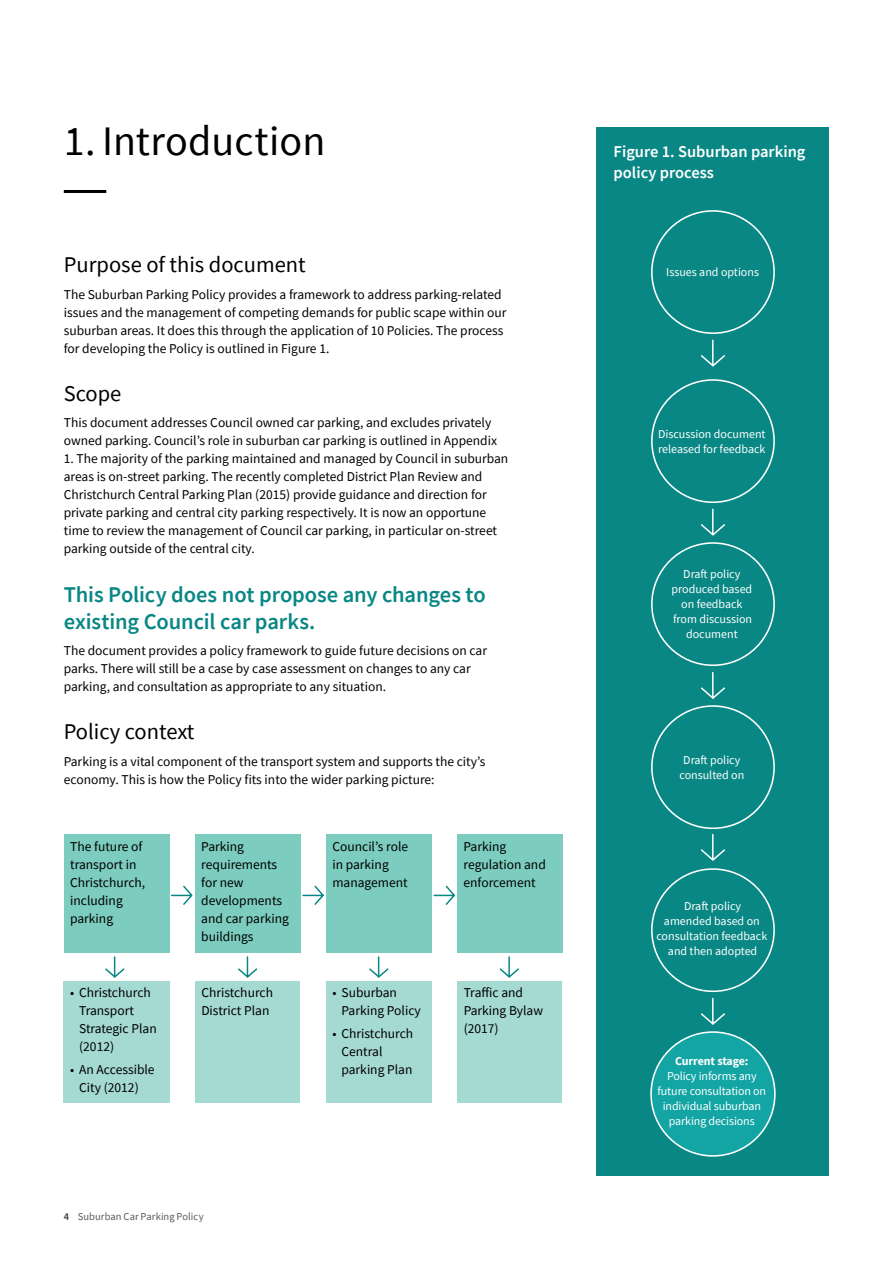
<style>
.page{position:relative;width:893px;height:1263px;background:#fff}
.page>*{position:absolute;margin:0;border:0;box-sizing:border-box;transform-origin:0 0}
.Page_heading{font:42px "Source Sans Pro";letter-spacing:.005em;color:#000}
.H2_sub_heading_green{font:600 22.5px/27px "Source Sans Pro";letter-spacing:-.005em;color:#098784}
.H2_Sub_heading{font:22.5px "Source Sans Pro";color:#000}
.H3_Body_heading{font:600 16.5px/21px "Source Sans Pro";color:#fff}
.Body_1{font:13.5px/18px "Source Sans Pro";color:#000}
.Body_1-2{font:12px/15px "Source Sans Pro";color:#fff;text-align:center}
.t1{font:10.5px "Source Sans Pro";letter-spacing:.005em;color:#58595b}
.s1{font-weight:600;color:#414042}
.s2{font-weight:700}
</style>
<div class="page">
<hr style="left:64px;top:190px;width:42px;height:3px;background:#000">
<div style="left:64px;top:834px;width:105px;height:118px;background:#7cccbf"></div>
<div style="left:195px;top:834px;width:105px;height:118px;background:#7cccbf"></div>
<div style="left:326px;top:834px;width:106px;height:118px;background:#7cccbf"></div>
<div style="left:457px;top:834px;width:106px;height:118px;background:#7cccbf"></div>
<div style="left:64px;top:981px;width:106px;height:121px;background:#a4dad2"></div>
<div style="left:195px;top:981px;width:105px;height:121px;background:#a4dad2"></div>
<div style="left:326px;top:981px;width:106px;height:121px;background:#a4dad2"></div>
<div style="left:457px;top:981px;width:105px;height:121px;background:#a4dad2"></div>
<div style="left:597px;top:128px;width:232px;height:1048px;background:#098784"></div>
<svg style="left:171px;top:885px;width:22px;height:20px"></svg>
<svg style="left:302px;top:885px;width:22px;height:20px"></svg>
<svg style="left:433px;top:885px;width:22px;height:20px"></svg>
<svg style="left:105px;top:956px;width:20px;height:22px"></svg>
<svg style="left:238px;top:956px;width:20px;height:22px"></svg>
<svg style="left:369px;top:956px;width:20px;height:22px"></svg>
<svg style="left:499px;top:956px;width:20px;height:22px"></svg>
<div style="left:651px;top:868px;width:124px;height:124px;border:2px solid #fff;border-radius:50%"></div>
<div style="left:651px;top:379px;width:124px;height:124px;border:2px solid #fff;border-radius:50%"></div>
<div style="left:651px;top:210px;width:124px;height:124px;border:2px solid #fff;border-radius:50%"></div>
<div style="left:651px;top:542px;width:124px;height:124px;border:2px solid #fff;border-radius:50%"></div>
<div style="left:651px;top:705px;width:124px;height:124px;border:2px solid #fff;border-radius:50%"></div>
<div style="left:651px;top:1032px;width:124px;height:124px;background:#13a4a4;border-radius:50%"></div>
<div style="left:650px;top:1031px;width:126px;height:126px;border:2px solid #fff;border-radius:50%"></div>
<svg style="left:701px;top:508px;width:24px;height:28px"></svg>
<svg style="left:700px;top:339px;width:25px;height:28px"></svg>
<svg style="left:701px;top:672px;width:24px;height:27px"></svg>
<svg style="left:701px;top:833px;width:24px;height:28px"></svg>
<svg style="left:701px;top:997px;width:24px;height:28px"></svg>
<p class="Page_heading" style="left:64px;top:114px;width:263px">1. Introduction</p>
<p class="H2_Sub_heading" style="left:64px;top:250px;width:244px">Purpose of this document</p>
<p class="Body_1" style="left:64px;top:285px;width:444px">The Suburban Parking Policy provides a framework to address parking-related issues and the management of competing demands for public scape within our suburban areas. It does this through the application of 10 Policies. The process for developing the Policy is outlined in Figure 1.</p>
<p class="H2_Sub_heading" style="left:64px;top:379px;width:59px">Scope</p>
<p class="Body_1" style="left:64px;top:414px;width:435px">This document addresses Council owned car parking, and excludes privately owned parking. Council’s role in suburban car parking is outlined in Appendix</p>
<p class="Body_1" style="left:64px;top:450px;width:446px">1. The majority of the parking maintained and managed by Council in suburban areas is on-street parking. The recently completed District Plan Review and Christchurch Central Parking Plan (2015) provide guidance and direction for private parking and central city parking respectively. It is now an opportune time to review the management of Council car parking, in particular on-street parking outside of the central city.</p>
<p class="H2_sub_heading_green" style="left:64px;top:580px;width:423px">This Policy does not propose any changes to existing Council car parks.</p>
<p class="Body_1" style="left:64px;top:641px;width:425px">The document provides a policy framework to guide future decisions on car parks. There will still be a case by case assessment on changes to any car parking, and consultation as appropriate to any situation.</p>
<p class="H2_Sub_heading" style="left:64px;top:718px;width:132px">Policy context</p>
<p class="Body_1" style="left:64px;top:752px;width:423px">Parking is a vital component of the transport system and supports the city’s economy. This is how the Policy fits into the wider parking picture:</p>
<p class="Body_1" style="left:70px;top:837px;width:77px">The future of transport in<br>Christchurch, including parking</p>
<p class="Body_1" style="left:201px;top:837px;width:89px">Parking requirements for new developments and car parking buildings</p>
<p class="Body_1" style="left:332px;top:837px;width:77px">Council’s role in parking management</p>
<p class="Body_1" style="left:464px;top:837px;width:84px">Parking regulation and enforcement</p>
<p class="Body_1" style="left:79px;top:984px;width:79px;text-indent:-9px">• Christchurch<br>Transport<br>Strategic Plan (2012)</p>
<p class="Body_1" style="left:70px;top:1060px;width:86px;text-align:center">• An Accessible<br>City (2012)</p>
<p class="Body_1" style="left:201px;top:984px;width:73px">Christchurch<br>District Plan</p>
<p class="Body_1" style="left:341px;top:984px;width:81px;text-indent:-9px">• Suburban<br>Parking Policy</p>
<p class="Body_1" style="left:341px;top:1024px;width:73px;text-indent:-9px">• Christchurch<br>Central parking Plan</p>
<p class="Body_1" style="left:464px;top:984px;width:81px">Traffic and<br>Parking Bylaw (2017)</p>
<p class="t1" style="left:64px;top:1210px;width:141px"><span class="s1">4</span> Suburban Car Parking Policy</p>
<p class="H3_Body_heading" style="left:614px;top:141px;width:193px">Figure 1. Suburban parking policy process</p>
<p class="Body_1-2" style="left:666px;top:264px;width:94px">Issues and options</p>
<p class="Body_1-2" style="left:658px;top:426px;width:109px;text-align:left">Discussion document released for feedback</p>
<p class="Body_1-2" style="left:671px;top:566px;width:82px">Draft policy produced based on feedback from discussion document</p>
<p class="Body_1-2" style="left:679px;top:753px;width:66px">Draft policy consulted on</p>
<p class="Body_1-2" style="left:656px;top:898px;width:112px">Draft policy<br>amended based on consultation feedback and then adopted</p>
<p class="Body_1-2" style="left:657px;top:1053px;width:110px"><span class="s2">Current stage:<br></span>Policy informs any future consultation on individual suburban parking decisions</p>
</div>
